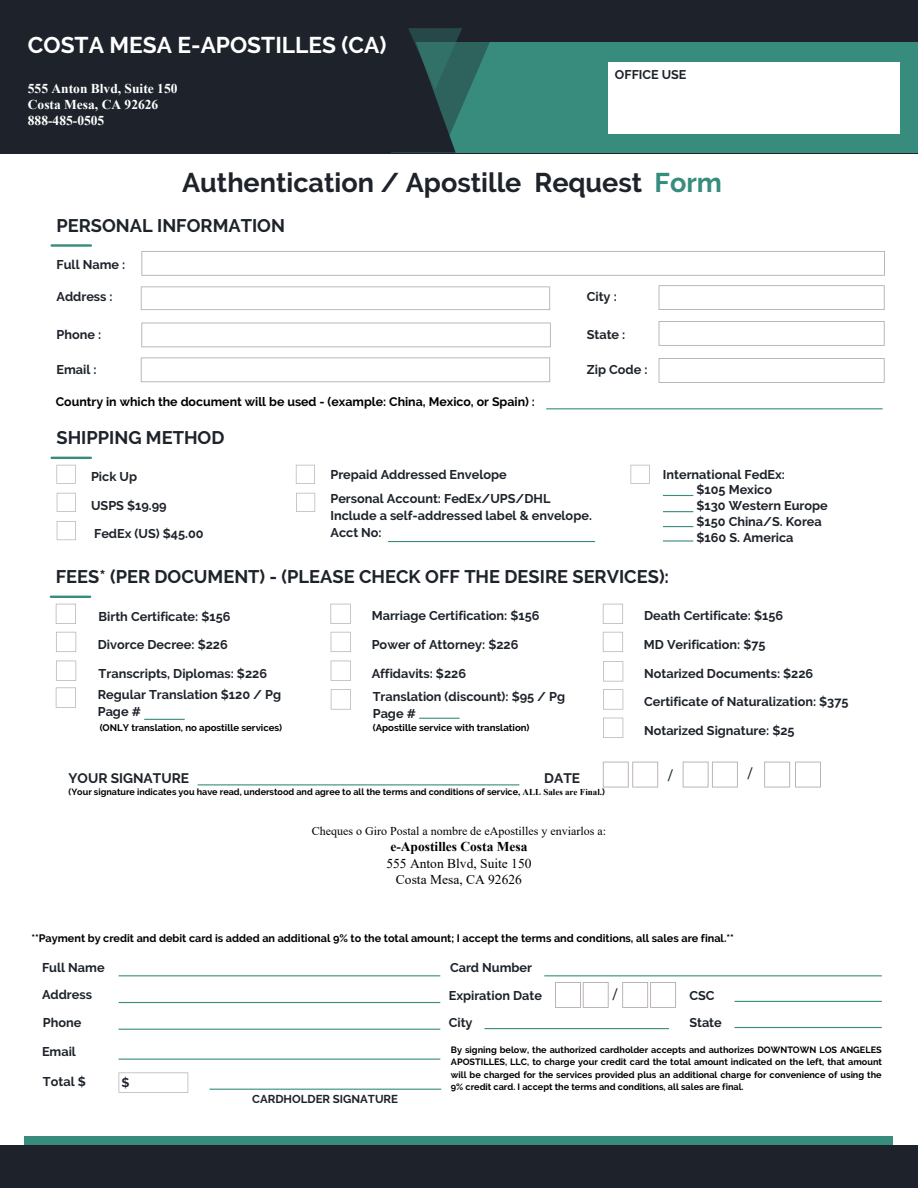
<style>
.page{position:relative;width:918px;height:1188px;background:#fff}
.page>*{position:absolute;margin:0;border:0;box-sizing:border-box;transform-origin:0 0}
.t1{font:700 27px "Raleway";color:#1e232b}
.t2{font:700 27px "Raleway";color:#388c7d}
.t3{font:700 22.8px "Raleway";color:#fff}
.t4{font:700 18.3px "Raleway";color:#1e232b}
.t5{font:700 13.8px "Raleway";color:#1e232b}
.t6{font:13.5px/16.2px "Times New Roman";color:#000;text-align:center}
.t7{font:700 13.5px/16.2px "Times New Roman";color:#fff}
.t8{font:700 12.75px/17px "Raleway";color:#1e232b}
.t9{font:500 12.75px "Montserrat";color:#1e232b}
.t10{font:700 12.6px "Raleway";color:#1e232b}
.t11{font:700 12.3px "Raleway";color:#000}
.t12{font:12px "Times New Roman";color:#000}
.t13{font:700 11.4px "Raleway";color:#1e232b}
.t14{font:700 10.8px "Raleway";color:#000}
.t15{font:700 9.6px "Raleway";color:#000}
.t16{font:700 9.15px/12.5px "Raleway";color:#000;text-align:justify}
.t17{font:700 9px "Raleway";color:#000}
.s1{font-family:"Times New Roman"}
.s2{font-weight:700}
</style>
<div class="page">
<div style="left:25px;top:1136px;width:868px;height:24px;background:#388c7d"></div>
<div style="left:0;top:1146px;width:918px;height:42px;background:#1e232b"></div>
<div style="left:0;top:0;width:918px;height:153px;background:#1e232b"></div>
<div style="left:391px;top:43px;width:527px;height:110px;background:#388c7d"></div>
<hr style="left:52px;top:244px;width:39px;height:3px;background:#388c7d">
<svg style="left:391px;top:28px;width:103px;height:125px"></svg>
<svg style="left:141px;top:251px;width:744px;height:25px"></svg>
<svg style="left:141px;top:286px;width:409px;height:24px"></svg>
<svg style="left:659px;top:285px;width:226px;height:25px"></svg>
<svg style="left:659px;top:321px;width:226px;height:25px"></svg>
<svg style="left:659px;top:358px;width:226px;height:25px"></svg>
<svg style="left:57px;top:465px;width:19px;height:19px"></svg>
<svg style="left:57px;top:493px;width:19px;height:19px"></svg>
<svg style="left:141px;top:357px;width:409px;height:25px"></svg>
<svg style="left:141px;top:323px;width:410px;height:24px"></svg>
<hr style="left:52px;top:457px;width:39px;height:2px;background:#388c7d">
<svg style="left:57px;top:521px;width:19px;height:19px"></svg>
<svg style="left:296px;top:465px;width:19px;height:19px"></svg>
<svg style="left:631px;top:465px;width:19px;height:19px"></svg>
<svg style="left:296px;top:493px;width:19px;height:19px"></svg>
<hr style="left:388px;top:541px;width:207px;height:1px;background:#388c7d">
<hr style="left:663px;top:495px;width:30px;height:1px;background:#388c7d">
<hr style="left:663px;top:511px;width:30px;height:1px;background:#388c7d">
<hr style="left:663px;top:526px;width:30px;height:1px;background:#388c7d">
<hr style="left:663px;top:540px;width:30px;height:2px;background:#388c7d">
<svg style="left:56px;top:604px;width:20px;height:20px"></svg>
<svg style="left:56px;top:632px;width:20px;height:20px"></svg>
<hr style="left:51px;top:596px;width:39px;height:2px;background:#388c7d">
<svg style="left:56px;top:661px;width:20px;height:20px"></svg>
<svg style="left:330px;top:604px;width:21px;height:20px"></svg>
<svg style="left:331px;top:632px;width:20px;height:20px"></svg>
<svg style="left:331px;top:661px;width:20px;height:20px"></svg>
<svg style="left:603px;top:604px;width:20px;height:20px"></svg>
<svg style="left:603px;top:661px;width:20px;height:20px"></svg>
<svg style="left:603px;top:689px;width:20px;height:21px"></svg>
<svg style="left:56px;top:687px;width:20px;height:21px"></svg>
<hr style="left:144px;top:719px;width:41px;height:1px;background:#388c7d">
<svg style="left:331px;top:689px;width:20px;height:21px"></svg>
<hr style="left:419px;top:718px;width:41px;height:1px;background:#388c7d">
<svg style="left:603px;top:632px;width:20px;height:20px"></svg>
<svg style="left:603px;top:762px;width:55px;height:26px"></svg>
<svg style="left:683px;top:762px;width:55px;height:26px"></svg>
<svg style="left:764px;top:762px;width:57px;height:26px"></svg>
<hr style="left:198px;top:784px;width:321px;height:1px;background:#388c7d">
<hr style="left:119px;top:975px;width:321px;height:1px;background:#388c7d">
<hr style="left:119px;top:1002px;width:321px;height:1px;background:#388c7d">
<hr style="left:119px;top:1029px;width:321px;height:1px;background:#388c7d">
<hr style="left:119px;top:1059px;width:321px;height:1px;background:#388c7d">
<hr style="left:484px;top:1028px;width:185px;height:1px;background:#388c7d">
<hr style="left:734px;top:1027px;width:148px;height:1px;background:#388c7d">
<svg style="left:555px;top:982px;width:54px;height:26px"></svg>
<svg style="left:622px;top:982px;width:54px;height:26px"></svg>
<hr style="left:734px;top:1001px;width:148px;height:1px;background:#388c7d">
<hr style="left:209px;top:1089px;width:232px;height:1px;background:#388c7d">
<div style="left:608px;top:62px;width:292px;height:72px;background:#fff"></div>
<hr style="left:544px;top:975px;width:338px;height:1px;background:#388c7d">
<svg style="left:119px;top:1072px;width:69px;height:21px"></svg>
<hr style="left:546px;top:408px;width:337px;height:1px;background:#388c7d">
<svg style="left:603px;top:718px;width:20px;height:20px"></svg>
<p class="t3" style="left:28px;top:32px;width:360px">COSTA MESA E-APOSTILLES (CA)</p>
<p class="t7" style="left:28px;top:80px;width:151px">555 Anton Blvd, Suite 150<br>Costa Mesa, CA 92626<br>888-485-0505</p>
<p class="t10" style="left:615px;top:67px;width:73px">OFFICE USE</p>
<p class="t1" style="left:182px;top:167px;width:462px">Authentication / Apostille Request</p>
<p class="t2" style="left:655px;top:167px;width:69px">Form</p>
<p class="t4" style="left:57px;top:215px;width:230px">PERSONAL INFORMATION</p>
<p class="t8" style="left:57px;top:256px;width:70px">Full Name :</p>
<p class="t8" style="left:57px;top:288px;width:58px">Address :</p>
<p class="t8" style="left:57px;top:326px;width:46px">Phone :</p>
<p class="t8" style="left:57px;top:361px;width:42px">Email :</p>
<p class="t11" style="left:56px;top:394px;width:481px">Country in which the document will be used - (example: China, Mexico, or Spain) :</p>
<p class="t4" style="left:57px;top:427px;width:169px">SHIPPING METHOD</p>
<p class="t8" style="left:587px;top:288px;width:31px">City :</p>
<p class="t8" style="left:587px;top:326px;width:40px">State :</p>
<p class="t8" style="left:587px;top:361px;width:62px">Zip Code :</p>
<p class="t8" style="left:91px;top:468px;width:48px">Pick Up</p>
<p class="t8" style="left:91px;top:497px;width:77px">USPS $19.99</p>
<p class="t8" style="left:94px;top:525px;width:111px">FedEx (US) $45.00</p>
<p class="t8" style="left:330px;top:466px;width:178px">Prepaid Addressed Envelope</p>
<p class="t8" style="left:330px;top:490px;width:222px">Personal Account: FedEx/UPS/DHL</p>
<p class="t8" style="left:330px;top:507px;width:263px">Include a self-addressed label &amp; envelope.</p>
<p class="t8" style="left:330px;top:524px;width:53px">Acct No:</p>
<p class="t8" style="left:663px;top:466px;width:124px">International FedEx:</p>
<p class="t8" style="left:696px;top:481px;width:77px">$105 Mexico</p>
<p class="t8" style="left:696px;top:497px;width:133px">$130 Western Europe</p>
<p class="t8" style="left:696px;top:513px;width:127px">$150 China/S. Korea</p>
<p class="t8" style="left:696px;top:529px;width:99px">$160 S. America</p>
<p class="t4" style="left:56px;top:566px;width:615px">FEES* (PER DOCUMENT) - (PLEASE CHECK OFF THE DESIRE SERVICES):</p>
<p class="t8" style="left:99px;top:608px;width:133px">Birth Certificate: $156</p>
<p class="t8" style="left:98px;top:636px;width:132px">Divorce Decree: $226</p>
<p class="t8" style="left:99px;top:665px;width:170px">Transcripts, Diplomas: $226</p>
<p class="t8" style="left:372px;top:607px;width:169px">Marriage Certification: $156</p>
<p class="t8" style="left:372px;top:636px;width:148px">Power of Attorney: $226</p>
<p class="t8" style="left:372px;top:665px;width:96px">Affidavits: $226</p>
<p class="t8" style="left:98px;top:686px;width:185px">Regular Translation $120 / Pg<br>Page #</p>
<p class="t15" style="left:100px;top:722px;width:184px">(ONLY translation, no apostille services)</p>
<p class="t15" style="left:373px;top:722px;width:158px">(Apostille service with translation)</p>
<p class="t8" style="left:373px;top:688px;width:194px">Translation (discount): $95 / Pg<br>Page #</p>
<p class="t8" style="left:644px;top:607px;width:141px">Death Certificate: $156</p>
<p class="t8" style="left:644px;top:636px;width:123px">MD Verification: $75</p>
<p class="t8" style="left:644px;top:665px;width:171px">Notarized Documents: $226</p>
<p class="t8" style="left:644px;top:693px;width:206px">Certificate of Naturalization: $375</p>
<p class="t8" style="left:644px;top:722px;width:152px">Notarized Signature: $25</p>
<p class="t5" style="left:544px;top:770px;width:37px">DATE</p>
<p class="t9" style="left:668px;top:768px;width:6px">/</p>
<p class="t9" style="left:748px;top:766px;width:6px">/</p>
<p class="t5" style="left:69px;top:770px;width:122px">YOUR SIGNATURE</p>
<p class="t17" style="left:69px;top:787px;width:538px">(Your signature indicates you have read, understood and agree to all the terms and conditions of service<span class="s1">, ALL Sales are Final.</span>)</p>
<p class="t12" style="left:312px;top:823px;width:296px">Cheques o Giro Postal a nombre de eApostilles y enviarlos a:</p>
<p class="t6" style="left:386px;top:838px;width:147px"><span class="s2">e-Apostilles Costa Mesa<br></span>555 Anton Blvd, Suite 150<br>Costa Mesa, CA 92626</p>
<p class="t14" style="left:31px;top:931px;width:704px">**Payment by credit and debit card is added an additional 9% to the total amount; I accept the terms and conditions, all sales are final.**</p>
<p class="t8" style="left:42px;top:959px;width:64px">Full Name</p>
<p class="t8" style="left:42px;top:986px;width:52px">Address</p>
<p class="t8" style="left:43px;top:1014px;width:40px">Phone</p>
<p class="t8" style="left:42px;top:1043px;width:36px">Email</p>
<p class="t8" style="left:43px;top:1073px;width:44px">Total $</p>
<p class="t8" style="left:122px;top:1074px;width:10px">$</p>
<p class="t13" style="left:252px;top:1092px;width:147px">CARDHOLDER SIGNATURE</p>
<p class="t8" style="left:450px;top:959px;width:84px">Card Number</p>
<p class="t8" style="left:449px;top:987px;width:95px">Expiration Date</p>
<p class="t8" style="left:689px;top:987px;width:27px">CSC</p>
<p class="t9" style="left:613px;top:986px;width:6px">/</p>
<p class="t8" style="left:449px;top:1014px;width:25px">City</p>
<p class="t8" style="left:689px;top:1014px;width:34px">State</p>
<p class="t16" style="left:451px;top:1043px;width:433px">By signing below, the authorized cardholder accepts and authorizes DOWNTOWN LOS ANGELES APOSTILLES, LLC, to charge your credit card the total amount indicated on the left, that amount will be charged for the services provided plus an additional charge for convenience of using the 9% credit card. I accept the terms and conditions, all sales are final.</p>
</div>
